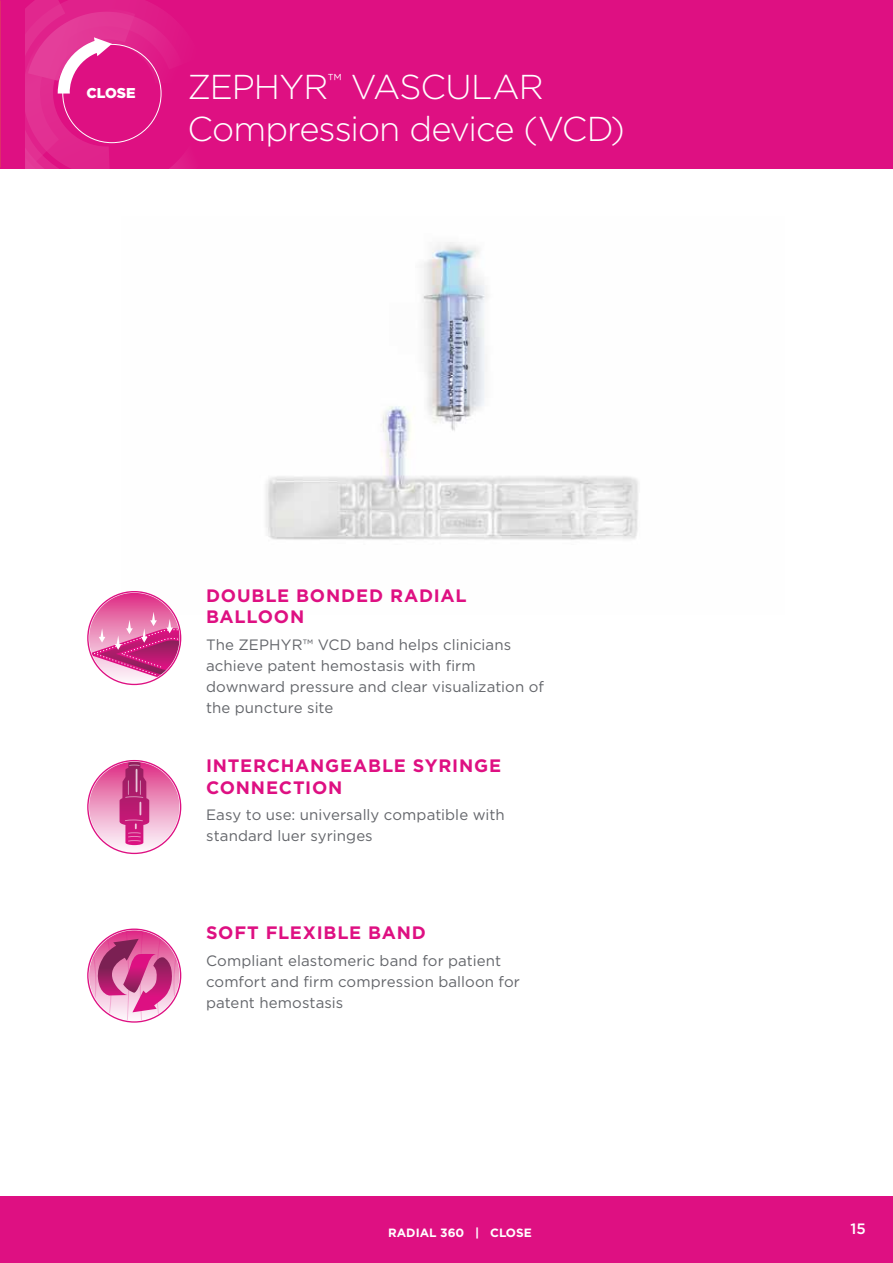
<style>
.page{position:relative;width:893px;height:1263px;background:#fff}
.page>*{position:absolute;margin:0;border:0;box-sizing:border-box;transform-origin:0 0}
.t1{font:300 34.5px/42px "Gotham";letter-spacing:-.025em;color:#fff}
.t2{font:700 18px/21.6px "Gotham";letter-spacing:.045em;color:#de1082}
.t3{font:15px/21px "Gotham";letter-spacing:.005em;color:#64666b}
.t4{font:500 15px "Gotham";color:#fff}
.t5{font:900 14.25px "Gotham";letter-spacing:-.005em;color:#fff}
.t6{font:700 12px "Gotham";color:#fff}
</style>
<div class="page">
<div style="left:0;top:1197px;width:893px;height:66px;background:#de1082"></div>
<div style="left:0;top:0;width:893px;height:168px;background:#de1082"></div>
<img style="left:125px;top:242px;width:514px;height:350px">
<svg style="left:88px;top:930px;width:93px;height:92px"></svg>
<svg style="left:88px;top:592px;width:93px;height:92px"></svg>
<svg style="left:88px;top:761px;width:93px;height:92px"></svg>
<svg style="left:26px;top:0;width:190px;height:169px"></svg>
<p class="t5" style="left:87px;top:83px;width:51px">CLOSE</p>
<h1 class="t1" style="left:188px;top:65px;width:439px">ZEPHYR<sup>™</sup> VASCULAR<br>Compression device (VCD)</h1>
<p class="t2" style="left:206px;top:584px;width:262px">DOUBLE BONDED RADIAL<br>BALLOON</p>
<p class="t3" style="left:206px;top:634px;width:339px">The ZEPHYR™ VCD band helps clinicians achieve patent hemostasis with firm downward pressure and clear visualization of the puncture site</p>
<p class="t2" style="left:206px;top:755px;width:297px">INTERCHANGEABLE SYRINGE<br>CONNECTION</p>
<p class="t3" style="left:206px;top:804px;width:300px">Easy to use: universally compatible with standard luer syringes</p>
<p class="t2" style="left:206px;top:922px;width:221px">SOFT FLEXIBLE BAND</p>
<p class="t3" style="left:206px;top:949px;width:315px">Compliant elastomeric band for patient comfort and firm compression balloon for patent hemostasis</p>
<p class="t6" style="left:388px;top:1224px;width:145px">RADIAL 360 | CLOSE</p>
<p class="t4" style="left:850px;top:1219px;width:17px">15</p>
</div>
